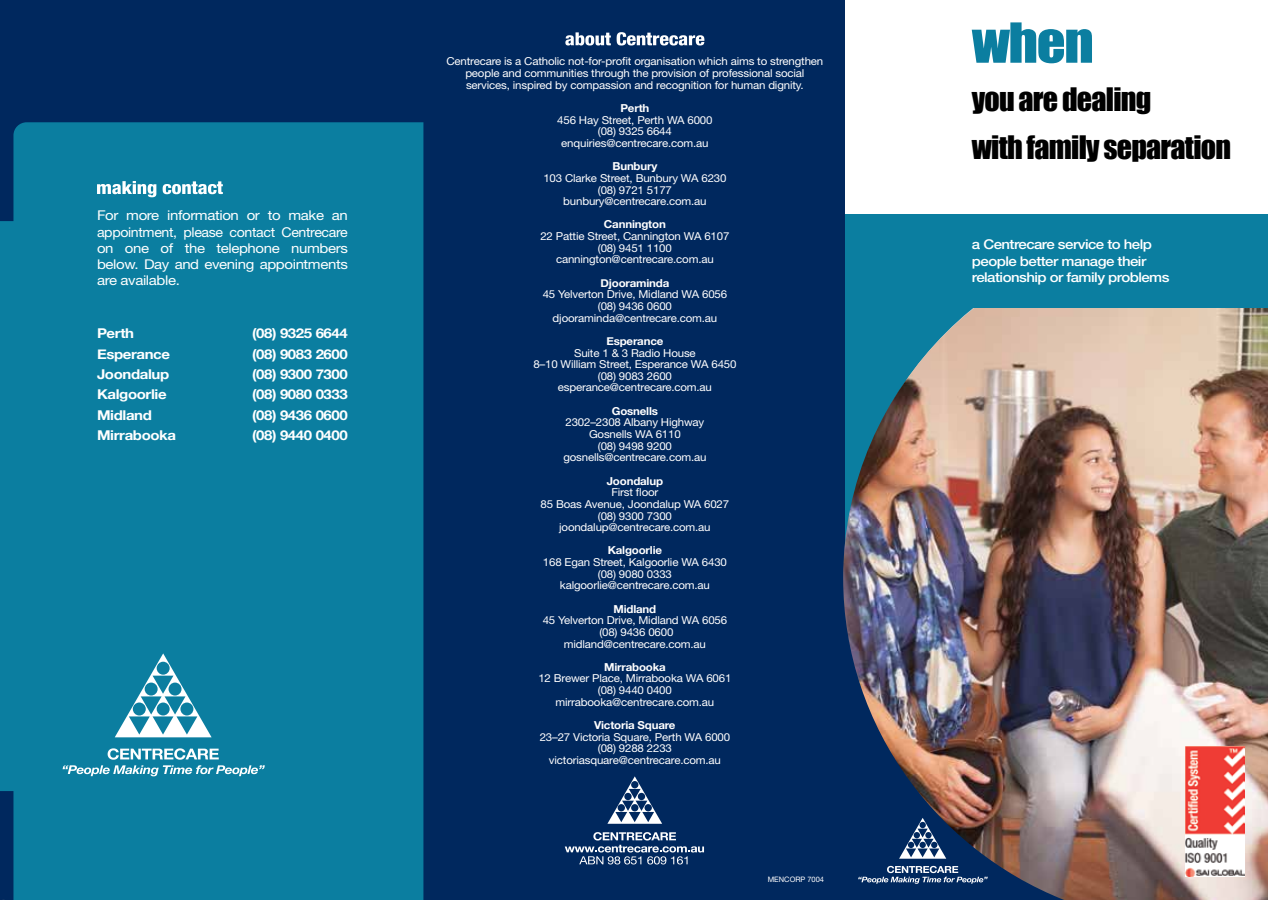
<style>
.page{position:relative;width:1268px;height:900px;background:#00285e}
.page>*{position:absolute;margin:0;border:0;box-sizing:border-box;transform-origin:0 0}
.t1{font:51px "Impact";color:#0b7ea0;scale:1.11 1}
.t2{font:29.7px/48.3px "Impact";letter-spacing:-.025em;color:#000}
.t3{font:13.5px/16.2px "Helvetica Neue LT Std";letter-spacing:-.025em;color:#fff;text-align:justify;scale:1.11 1}
.t4{font:700 13.5px "Helvetica Neue";letter-spacing:-.025em;color:#fff;scale:1.11 1}
.t5{font:500 13.5px/16.5px "Helvetica Neue LT Std";letter-spacing:-.035em;color:#fff;scale:1.11 1}
.t6{font:10.95px/11.7px "Helvetica Neue LT Std";letter-spacing:-.015em;color:#fff;text-align:center;scale:1.05 1}
.t7{font:700 10.95px "Helvetica Neue";letter-spacing:-.015em;color:#fff;scale:1.05 1}
.t8{font:7.5px "Helvetica Neue LT Std";color:#fff}
</style>
<div class="page">
<div style="left:845px;top:0;width:423px;height:245px;background:#fff"></div>
<img style="left:843px;top:231px;width:425px;height:669px">
<div style="left:860px;top:214px;width:408px;height:94px;background:#0b7ea0"></div>
<div style="left:0;top:122px;width:423px;height:778px;background:#0b7ea0"></div>
<svg style="left:607px;top:776px;width:55px;height:48px"></svg>
<svg style="left:565px;top:832px;width:139px;height:32px"></svg>
<svg style="left:899px;top:818px;width:47px;height:41px"></svg>
<svg style="left:858px;top:866px;width:130px;height:18px"></svg>
<img style="left:1186px;top:746px;width:58px;height:130px">
<svg style="left:565px;top:32px;width:46px;height:14px"></svg>
<svg style="left:617px;top:32px;width:87px;height:14px"></svg>
<svg style="left:97px;top:181px;width:59px;height:16px"></svg>
<svg style="left:163px;top:181px;width:60px;height:13px"></svg>
<svg style="left:115px;top:653px;width:97px;height:84px;background:#4a9fb8"></svg>
<svg style="left:63px;top:748px;width:202px;height:28px;background:#469db7"></svg>
<svg style="left:0;top:894px;width:4px;height:6px"></svg>
<svg style="left:1265px;top:894px;width:3px;height:6px"></svg>
<p class="t3" style="left:97px;top:207px;width:228px">For more information or to make an appointment, please contact Centrecare on one of the telephone numbers below. Day and evening appointments are available.</p>
<p class="t4" style="left:97px;top:323px;width:35px">Perth</p>
<p class="t4" style="left:252px;top:323px;width:88px">(08) 9325 6644</p>
<p class="t4" style="left:97px;top:343px;width:67px">Esperance</p>
<p class="t4" style="left:252px;top:343px;width:88px">(08) 9083 2600</p>
<p class="t4" style="left:97px;top:364px;width:67px">Joondalup</p>
<p class="t4" style="left:252px;top:364px;width:88px">(08) 9300 7300</p>
<p class="t4" style="left:97px;top:384px;width:64px">Kalgoorlie</p>
<p class="t4" style="left:252px;top:384px;width:88px">(08) 9080 0333</p>
<p class="t4" style="left:97px;top:404px;width:51px">Midland</p>
<p class="t4" style="left:252px;top:404px;width:88px">(08) 9436 0600</p>
<p class="t4" style="left:97px;top:425px;width:73px">Mirrabooka</p>
<p class="t4" style="left:252px;top:425px;width:88px">(08) 9440 0400</p>
<p class="t6" style="left:446px;top:56px;width:360px">Centrecare is a Catholic not-for-profit organisation which aims to strengthen people and communities through the provision of professional social services, inspired by compassion and recognition for human dignity.</p>
<p class="t7" style="left:620px;top:100px;width:29px">Perth</p>
<p class="t6" style="left:557px;top:114px;width:149px">456 Hay Street, Perth WA 6000 (08) 9325 6644 enquiries@centrecare.com.au</p>
<p class="t7" style="left:612px;top:158px;width:44px">Bunbury</p>
<p class="t6" style="left:543px;top:172px;width:176px">103 Clarke Street, Bunbury WA 6230 (08) 9721 5177 bunbury@centrecare.com.au</p>
<p class="t7" style="left:604px;top:216px;width:60px">Cannington</p>
<p class="t6" style="left:540px;top:230px;width:181px">22 Pattie Street, Cannington WA 6107 (08) 9451 1100 cannington@centrecare.com.au</p>
<p class="t7" style="left:600px;top:274px;width:67px">Djooraminda</p>
<p class="t6" style="left:543px;top:288px;width:177px">45 Yelverton Drive, Midland WA 6056 (08) 9436 0600 djooraminda@centrecare.com.au</p>
<p class="t7" style="left:606px;top:332px;width:56px">Esperance</p>
<p class="t6" style="left:533px;top:347px;width:195px">Suite 1 &amp; 3 Radio House<br>8–10 William Street, Esperance WA 6450 (08) 9083 2600 esperance@centrecare.com.au</p>
<p class="t7" style="left:612px;top:402px;width:46px">Gosnells</p>
<p class="t6" style="left:563px;top:416px;width:138px">2302–2308 Albany Highway<br>Gosnells WA 6110<br>(08) 9498 9200 gosnells@centrecare.com.au</p>
<p class="t7" style="left:607px;top:472px;width:55px">Joondalup</p>
<p class="t6" style="left:541px;top:486px;width:181px">First floor<br>85 Boas Avenue, Joondalup WA 6027 (08) 9300 7300 joondalup@centrecare.com.au</p>
<p class="t7" style="left:608px;top:542px;width:53px">Kalgoorlie</p>
<p class="t6" style="left:543px;top:556px;width:177px">168 Egan Street, Kalgoorlie WA 6430 (08) 9080 0333 kalgoorlie@centrecare.com.au</p>
<p class="t7" style="left:613px;top:600px;width:42px">Midland</p>
<p class="t6" style="left:543px;top:614px;width:177px">45 Yelverton Drive, Midland WA 6056 (08) 9436 0600 midland@centrecare.com.au</p>
<p class="t7" style="left:604px;top:658px;width:60px">Mirrabooka</p>
<p class="t6" style="left:538px;top:672px;width:185px">12 Brewer Place, Mirrabooka WA 6061 (08) 9440 0400 mirrabooka@centrecare.com.au</p>
<p class="t7" style="left:594px;top:716px;width:79px">Victoria Square</p>
<p class="t6" style="left:540px;top:731px;width:183px">23–27 Victoria Square, Perth WA 6000 (08) 9288 2233 victoriasquare@centrecare.com.au</p>
<p class="t8" style="left:768px;top:875px;width:58px">MENCORP 7004</p>
<h1 class="t1" style="left:972px;top:3px;width:111px">when</h1>
<h2 class="t2" style="left:972px;top:74px;width:261px">you are dealing<br>with family separation</h2>
<p class="t5" style="left:972px;top:236px;width:180px">a Centrecare service to help people better manage their relationship or family problems</p>
</div>
